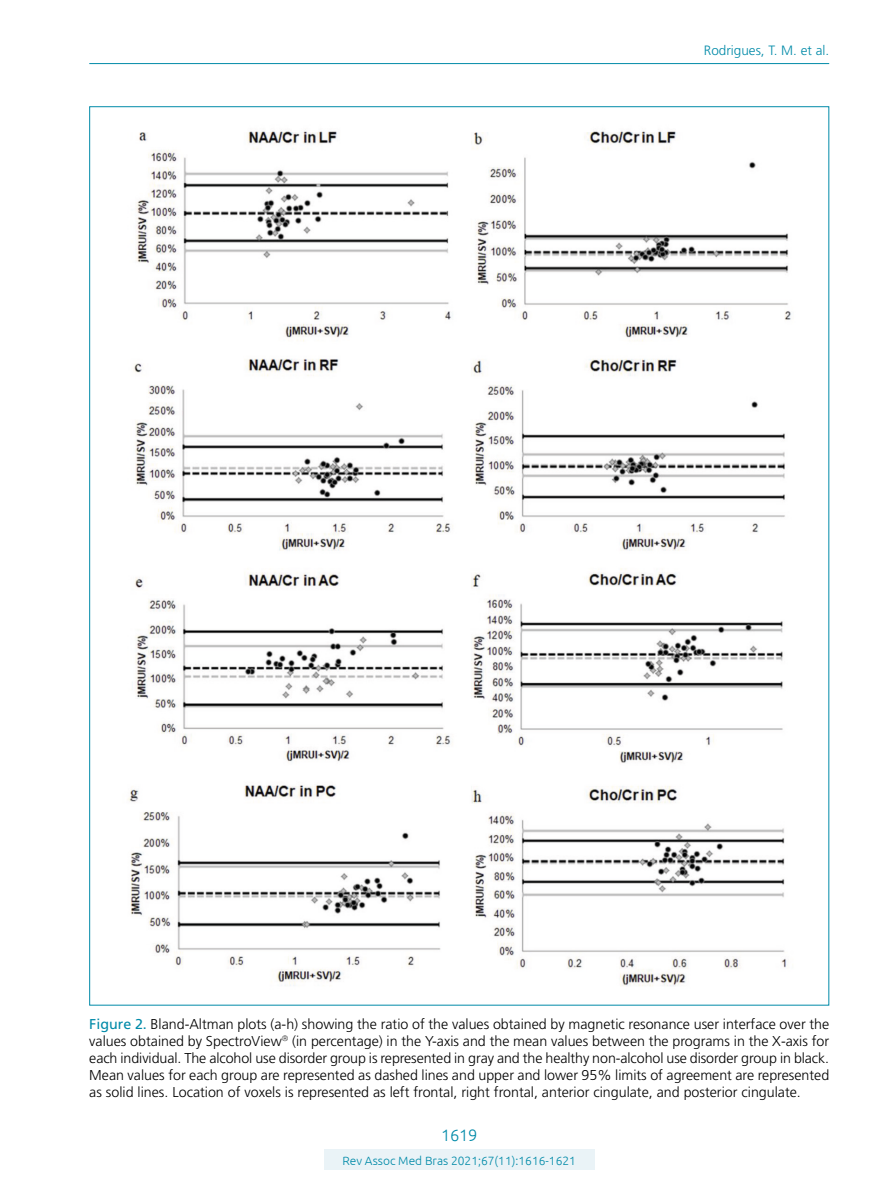
<style>
.page{position:relative;width:893px;height:1191px;background:#fff}
.page>*{position:absolute;margin:0;border:0;box-sizing:border-box;transform-origin:0 0}
.t1{font:300 16.5px "Ubuntu";color:#008aa8}
.t2{font:300 14.25px/17.1px "Frutiger LT Std";color:#000;text-align:justify}
.t3{font:300 13.5px "Frutiger LT Std";color:#008aa8}
.t4{font:300 12px "Ubuntu";color:#008aa8}
.s1{font-weight:400;color:#008aa8}
</style>
<div class="page">
<hr style="left:89px;top:63px;width:740px;height:1px;background:#008aa8">
<div style="left:324px;top:1149px;width:270px;height:21px;background:#eaf3f7"></div>
<img style="left:128px;top:131px;width:663px;height:855px">
<p class="t3" style="left:704px;top:42px;width:127px">Rodrigues, T. M. et al.</p>
<p class="t2" style="left:89px;top:1015px;width:741px"><span class="s1">Figure 2.</span> Bland-Altman plots (a-h) showing the ratio of the values obtained by magnetic resonance user interface over the values obtained by SpectroView (in percentage) in the Y-axis and the mean values between the programs in the X-axis for each individual. The alcohol use disorder group is represented in gray and the healthy non-alcohol use disorder group in black.<br>Mean values for each group are represented as dashed lines and upper and lower 95% limits of agreement are represented as solid lines. Location of voxels is represented as left frontal, right frontal, anterior cingulate, and posterior cingulate.</p>
<p class="t1" style="left:441px;top:1125px;width:38px">1619</p>
<p class="t4" style="left:342px;top:1153px;width:235px">Rev Assoc Med Bras 2021;67(11):1616-1621</p>
</div>
